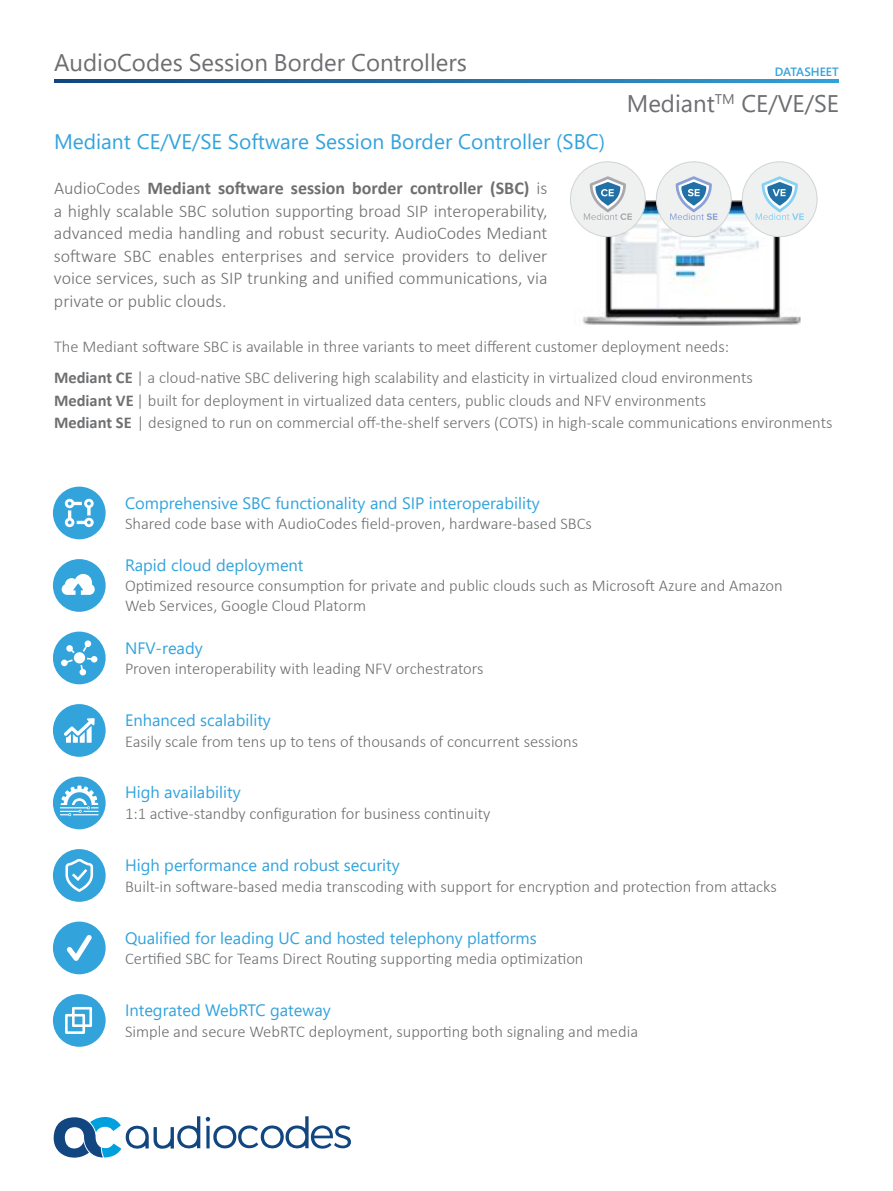
<style>
.page{position:relative;width:893px;height:1191px;background:#fff}
.page>*{position:absolute;margin:0;border:0;box-sizing:border-box;transform-origin:0 0}
.t1{font:24px "Segoe UI";color:#6d6e71}
.t2{font:21px "Segoe UI";color:#33a3dc}
.t3{font:300 18px/22.5px "Calibri";color:#6e6f71;text-align:justify}
.t4{font:300 16.5px/20.2px "Calibri";color:#6d6e71}
.t5{font:300 16.5px/31.5px "Calibri";color:#6e6f71}
.t6{font:16.5px "Segoe UI";color:#33a3dc}
.t7{font:600 12px "Segoe UI";color:#33a3dc}
.s1{font-weight:700}
</style>
<div class="page">
<svg style="left:54px;top:1116px;width:146px;height:42px"></svg>
<svg style="left:206px;top:1116px;width:145px;height:33px"></svg>
<svg style="left:54px;top:80px;width:785px;height:3px;background:#2270a7"></svg>
<div style="left:53px;top:776px;width:53px;height:53px;background:#33a3dc;border-radius:50%"></div>
<div style="left:53px;top:486px;width:53px;height:53px;background:#33a3dc;border-radius:50%"></div>
<svg style="left:65px;top:499px;width:29px;height:28px"></svg>
<div style="left:53px;top:559px;width:53px;height:53px;background:#33a3dc;border-radius:50%"></div>
<div style="left:53px;top:631px;width:53px;height:53px;background:#33a3dc;border-radius:50%"></div>
<svg style="left:61px;top:640px;width:36px;height:35px"></svg>
<div style="left:74px;top:652px;width:11px;height:11px;background:#fff;border-radius:50%"></div>
<div style="left:53px;top:849px;width:53px;height:52px;background:#33a3dc;border-radius:50%"></div>
<div style="left:53px;top:921px;width:53px;height:53px;background:#33a3dc;border-radius:50%"></div>
<svg style="left:67px;top:935px;width:25px;height:26px"></svg>
<div style="left:53px;top:994px;width:53px;height:52px;background:#33a3dc;border-radius:50%"></div>
<svg style="left:65px;top:1007px;width:27px;height:27px"></svg>
<div style="left:53px;top:704px;width:53px;height:53px;background:#33a3dc;border-radius:50%"></div>
<svg style="left:64px;top:718px;width:31px;height:24px"></svg>
<img style="left:573px;top:200px;width:232px;height:125px">
<div style="left:742px;top:162px;width:75px;height:75px;background:#eff0f0;border-radius:50%"></div>
<div style="left:742px;top:162px;width:75px;height:75px;border:1px solid #d1d3d4;border-radius:50%"></div>
<div style="left:656px;top:162px;width:75px;height:75px;background:#eff0f0;border-radius:50%"></div>
<div style="left:656px;top:162px;width:75px;height:75px;border:1px solid #d1d3d4;border-radius:50%"></div>
<div style="left:570px;top:162px;width:75px;height:75px;background:#eff0f0;border-radius:50%"></div>
<div style="left:570px;top:162px;width:75px;height:75px;border:1px solid #d1d3d4;border-radius:50%"></div>
<svg style="left:62px;top:574px;width:33px;height:21px"></svg>
<svg style="left:65px;top:859px;width:28px;height:33px"></svg>
<svg style="left:584px;top:176px;width:48px;height:44px"></svg>
<svg style="left:670px;top:176px;width:47px;height:44px"></svg>
<svg style="left:756px;top:176px;width:48px;height:44px"></svg>
<svg style="left:60px;top:785px;width:39px;height:31px"></svg>
<h1 class="t1" style="left:54px;top:40px;width:414px">AudioCodes Session Border Controllers</h1>
<p class="t7" style="left:775px;top:62px;width:65px">DATASHEET</p>
<h1 class="t1" style="left:627px;top:81px;width:214px">Mediant<sup>TM</sup> CE/VE/SE</h1>
<p class="t2" style="left:54px;top:122px;width:553px">Mediant CE/VE/SE Software Session Border Controller (SBC)</p>
<p class="t3" style="left:54px;top:177px;width:495px">AudioCodes <span class="s1">Mediant software session border controller (SBC)</span> is a highly scalable SBC solution supporting broad SIP interoperability, advanced media handling and robust security. AudioCodes Mediant software SBC enables enterprises and service providers to deliver voice services, such as SIP trunking and unified communications, via private or public clouds.</p>
<p class="t5" style="left:54px;top:330px;width:700px">The Mediant software SBC is available in three variants to meet different customer deployment needs:<br><span class="s1">Mediant CE</span> | a cloud-native SBC delivering high scalability and elasticity in virtualized cloud environments</p>
<p class="t5" style="left:54px;top:389px;width:780px;line-height:22.5px"><span class="s1">Mediant VE</span> | built for deployment in virtualized data centers, public clouds and NFV environments<br><span class="s1">Mediant SE</span> | designed to run on commercial off-the-shelf servers (COTS) in high-scale communications environments</p>
<p class="t6" style="left:125px;top:487px;width:416px">Comprehensive SBC functionality and SIP interoperability</p>
<p class="t4" style="left:125px;top:513px;width:468px">Shared code base with AudioCodes field-proven, hardware-based SBCs</p>
<p class="t6" style="left:125px;top:549px;width:180px">Rapid cloud deployment</p>
<p class="t4" style="left:125px;top:575px;width:659px">Optimized resource consumption for private and public clouds such as Microsoft Azure and Amazon<br>Web Services, Google Cloud Platorm</p>
<p class="t6" style="left:125px;top:632px;width:79px">NFV-ready</p>
<p class="t4" style="left:125px;top:658px;width:360px">Proven interoperability with leading NFV orchestrators</p>
<p class="t6" style="left:125px;top:705px;width:147px">Enhanced scalability</p>
<p class="t4" style="left:125px;top:731px;width:455px">Easily scale from tens up to tens of thousands of concurrent sessions</p>
<p class="t6" style="left:125px;top:777px;width:117px">High availability</p>
<p class="t4" style="left:125px;top:802px;width:367px">1:1 active-standby configuration for business continuity</p>
<p class="t6" style="left:125px;top:850px;width:276px">High performance and robust security</p>
<p class="t4" style="left:125px;top:875px;width:653px">Built-in software-based media transcoding with support for encryption and protection from attacks</p>
<p class="t6" style="left:125px;top:922px;width:413px">Qualified for leading UC and hosted telephony platforms</p>
<p class="t4" style="left:125px;top:948px;width:460px">Certified SBC for Teams Direct Routing supporting media optimization</p>
<p class="t6" style="left:125px;top:995px;width:207px">Integrated WebRTC gateway</p>
<p class="t4" style="left:125px;top:1020px;width:515px">Simple and secure WebRTC deployment, supporting both signaling and media</p>
</div>
